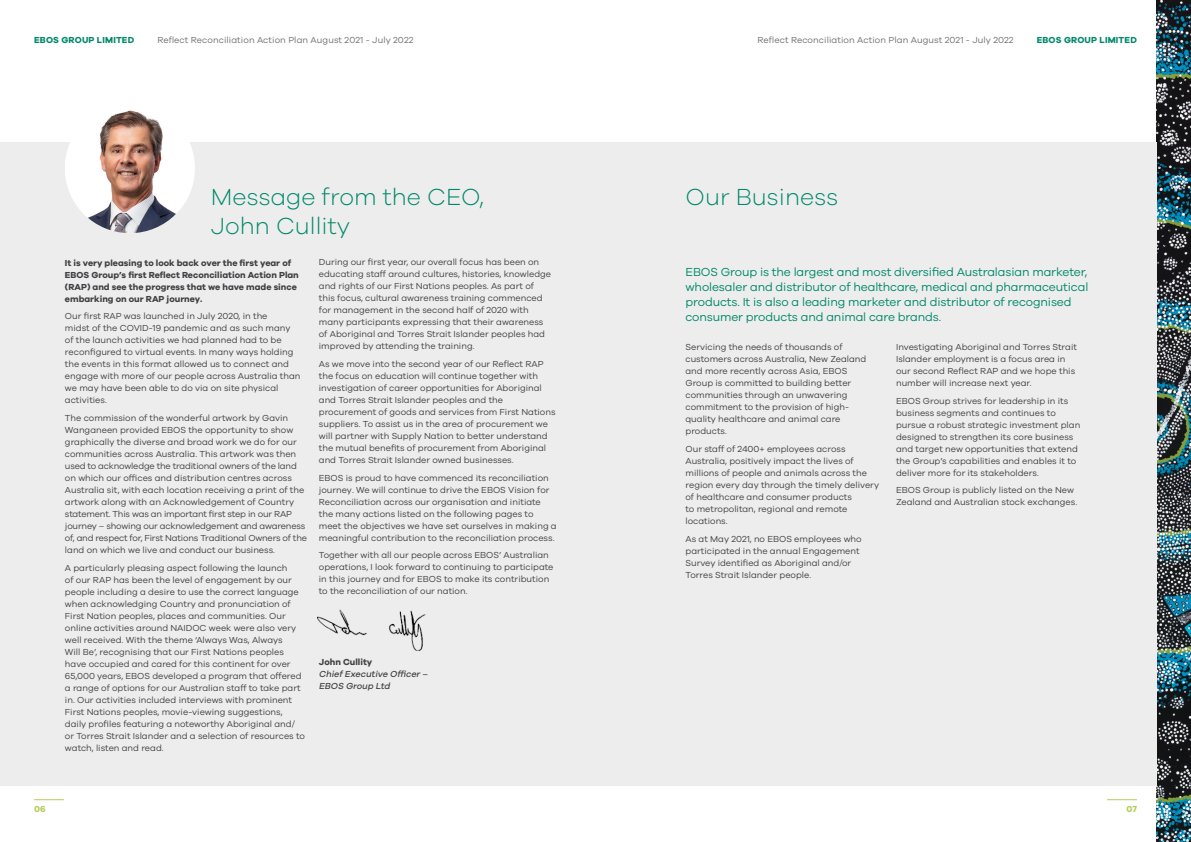
<style>
.page{position:relative;width:1191px;height:842px;background:#fff}
.page>*{position:absolute;margin:0;border:0;box-sizing:border-box;transform-origin:0 0}
.t1{font:300 24px/28.8px "Galano Grotesque";color:#008869}
.t2{font:12px/15px "Galano Grotesque";letter-spacing:-.01em;color:#008869}
.t3{font:9px/12px "Galano Grotesque";color:#414042}
.t4{font:700 9px/12px "Galano Grotesque";color:#414042}
.t5{font:9px "Galano Grotesque";letter-spacing:.01em;color:#6d6e71}
.t6{font:italic 500 9px/12px "Galano Grotesque";color:#414042}
.t7{font:700 9px "Galano Grotesque";letter-spacing:.02em;color:#008869}
.t8{font:700 9px "Galano Grotesque";color:#b3cc5a}
</style>
<div class="page">
<hr style="left:1107px;top:799px;width:30px;height:1px;background:#b3cc5a">
<img style="left:1157px;top:0;width:34px;height:842px">
<hr style="left:34px;top:799px;width:30px;height:1px;background:#b3cc5a">
<div style="left:0;top:142px;width:604px;height:643px;background:#ededee"></div>
<img style="left:65px;top:110px;width:130px;height:123px">
<img style="left:317px;top:609px;width:109px;height:42px">
<div style="left:587px;top:142px;width:570px;height:643px;background:#ededee"></div>
<p class="t7" style="left:34px;top:34px;width:102px">EBOS GROUP LIMITED</p>
<p class="t5" style="left:157px;top:34px;width:257px">Reflect Reconciliation Action Plan August 2021 - July 2022</p>
<p class="t5" style="left:757px;top:34px;width:257px">Reflect Reconciliation Action Plan August 2021 - July 2022</p>
<p class="t7" style="left:1036px;top:34px;width:102px">EBOS GROUP LIMITED</p>
<h1 class="t1" style="left:211px;top:182px;width:275px">Message from the CEO,<br>John Cullity</h1>
<p class="t4" style="left:65px;top:256px;width:235px">It is very pleasing to look back over the first year of EBOS Group’s first Reflect Reconciliation Action Plan (RAP) and see the progress that we have made since embarking on our RAP journey.</p>
<p class="t3" style="left:65px;top:310px;width:237px">Our first RAP was launched in July 2020, in the<br>midst of the COVID-19 pandemic and as such many of the launch activities we had planned had to be reconfigured to virtual events. In many ways holding the events in this format allowed us to connect and engage with more of our people across Australia than we may have been able to do via on site physical activities.</p>
<p class="t3" style="left:65px;top:412px;width:243px">The commission of the wonderful artwork by Gavin Wanganeen provided EBOS the opportunity to show graphically the diverse and broad work we do for our communities across Australia. This artwork was then used to acknowledge the traditional owners of the land on which our offices and distribution centres across Australia sit, with each location receiving a print of the artwork along with an Acknowledgement of Country statement. This was an important first step in our RAP journey – showing our acknowledgement and awareness of, and respect for, First Nations Traditional Owners of the land on which we live and conduct our business.</p>
<p class="t3" style="left:65px;top:561px;width:241px">A particularly pleasing aspect following the launch<br>of our RAP has been the level of engagement by our people including a desire to use the correct language when acknowledging Country and pronunciation of First Nation peoples, places and communities. Our online activities around NAIDOC week were also very well received. With the theme ‘Always Was, Always<br>Will Be’, recognising that our First Nations peoples have occupied and cared for this continent for over 65,000 years, EBOS developed a program that offered a range of options for our Australian staff to take part in. Our activities included interviews with prominent First Nations peoples, movie-viewing suggestions, daily profiles featuring a noteworthy Aboriginal and/ or Torres Strait Islander and a selection of resources to watch, listen and read.</p>
<p class="t3" style="left:319px;top:256px;width:234px">During our first year, our overall focus has been on educating staff around cultures, histories, knowledge and rights of our First Nations peoples. As part of this focus, cultural awareness training commenced for management in the second half of 2020 with many participants expressing that their awareness of Aboriginal and Torres Strait Islander peoples had improved by attending the training.</p>
<p class="t3" style="left:319px;top:358px;width:238px">As we move into the second year of our Reflect RAP the focus on education will continue together with investigation of career opportunities for Aboriginal and Torres Strait Islander peoples and the procurement of goods and services from First Nations suppliers. To assist us in the area of procurement we will partner with Supply Nation to better understand the mutual benefits of procurement from Aboriginal and Torres Strait Islander owned businesses.</p>
<p class="t3" style="left:319px;top:471px;width:239px">EBOS is proud to have commenced its reconciliation journey. We will continue to drive the EBOS Vision for Reconciliation across our organisation and initiate the many actions listed on the following pages to meet the objectives we have set ourselves in making a meaningful contribution to the reconciliation process.</p>
<p class="t3" style="left:319px;top:549px;width:236px">Together with all our people across EBOS’ Australian operations, I look forward to continuing to participate in this journey and for EBOS to make its contribution to the reconciliation of our nation.</p>
<p class="t4" style="left:319px;top:656px;width:55px">John Cullity</p>
<p class="t6" style="left:319px;top:668px;width:112px">ChiefExecutive Officer –<br>EBOS Group Ltd</p>
<p class="t8" style="left:34px;top:804px;width:13px">06</p>
<h1 class="t1" style="left:685px;top:182px;width:154px">Our Business</h1>
<p class="t2" style="left:685px;top:264px;width:404px">EBOS Group is the largest and most diversified Australasian marketer, wholesaler and distributor of healthcare, medical and pharmaceutical products. It is also a leading marketer and distributor of recognised consumer products and animal care brands.</p>
<p class="t3" style="left:685px;top:341px;width:182px">Servicing the needs of thousands of customers across Australia, New Zealand and more recently across Asia, EBOS Group is committed to building better communities through an unwavering commitment to the provision of high&shy;quality healthcare and animal care products.</p>
<p class="t3" style="left:685px;top:442px;width:195px">Our staff of 2400+ employees across Australia, positively impact the lives of millions of people and animals across the region every day through the timely delivery of healthcare and consumer products<br>to metropolitan, regional and remote locations.</p>
<p class="t3" style="left:685px;top:532px;width:178px">As at May 2021, no EBOS employees who participated in the annual Engagement Survey identified as Aboriginal and/or Torres Strait Islander people.</p>
<p class="t3" style="left:896px;top:341px;width:182px">Investigating Aboriginal and Torres Strait Islander employment is a focus area in our second Reflect RAP and we hope this number will increase next year.</p>
<p class="t3" style="left:896px;top:394px;width:186px">EBOS Group strives for leadership in its business segments and continues to pursue a robust strategic investment plan designed to strengthen its core business and target new opportunities that extend the Group’s capabilities and enables it to deliver more for its stakeholders.</p>
<p class="t3" style="left:896px;top:484px;width:183px">EBOS Group is publicly listed on the New<br>Zealand and Australian stock exchanges.</p>
<p class="t8" style="left:1126px;top:804px;width:12px">07</p>
</div>
